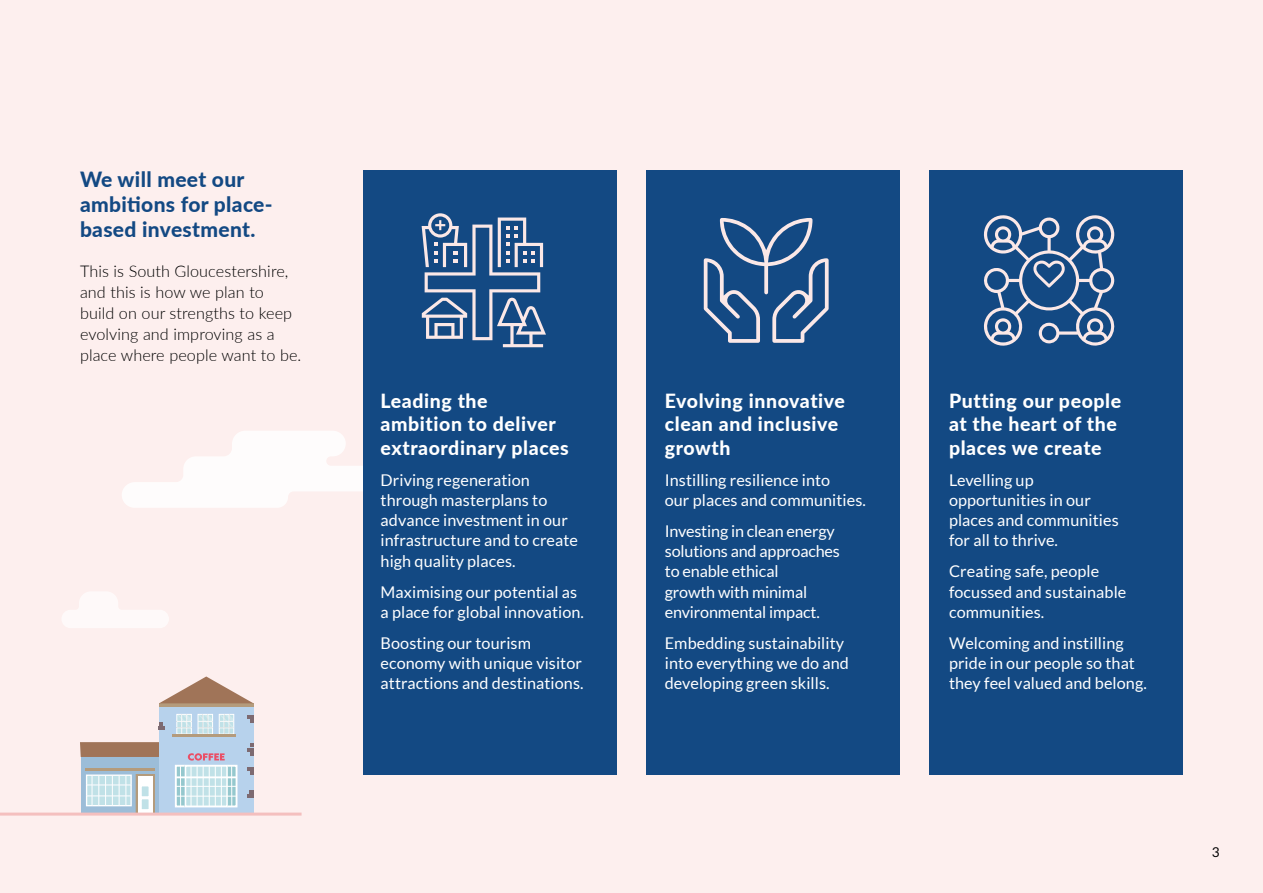
<style>
.page{position:relative;width:1263px;height:893px;background:#fde9e8}
.page>*{position:absolute;margin:0;border:0;box-sizing:border-box;transform-origin:0 0}
.Heading_2{font:800 21px/25.2px "Lato";letter-spacing:.015em;color:#134983}
.Blue_box_header{font:800 19.5px/23.4px "Lato";letter-spacing:.03em;color:#fff}
.Blue_box_copy{font:16.2px/20.2px "Lato";letter-spacing:.005em;color:#fff}
.Body{font:300 16.2px/21px "Lato";letter-spacing:.005em;color:#000}
.t1{font:13.5px "Lato";color:#000}
</style>
<div class="page">
<svg style="left:122px;top:431px;width:242px;height:77px"></svg>
<svg style="left:61px;top:591px;width:108px;height:37px"></svg>
<div style="left:81px;top:757px;width:79px;height:56px;background:#9cbdd8"></div>
<svg style="left:88px;top:776px;width:42px;height:28px"></svg>
<div style="left:86px;top:774px;width:46px;height:32px;border:1px solid #fff"></div>
<div style="left:136px;top:774px;width:19px;height:41px;border:2px solid #b49b7c"></div>
<hr style="left:85px;top:768px;width:70px;height:3px;background:#b49b7c">
<div style="left:138px;top:776px;width:14px;height:37px;background:#fff"></div>
<svg style="left:80px;top:742px;width:79px;height:15px"></svg>
<hr style="left:87px;top:785px;width:44px;height:1px;background:#fff">
<hr style="left:87px;top:796px;width:44px;height:1px;background:#fff">
<div style="left:141px;top:785px;width:9px;height:12px;background:#c0e1e7"></div>
<div style="left:139px;top:784px;width:12px;height:15px;border:2px solid #fff"></div>
<div style="left:141px;top:798px;width:9px;height:12px;background:#c0e1e7"></div>
<div style="left:139px;top:797px;width:12px;height:14px;border:2px solid #fff"></div>
<hr style="left:92px;top:775px;width:1px;height:31px;background:#fff">
<hr style="left:99px;top:775px;width:1px;height:31px;background:#fff">
<hr style="left:105px;top:775px;width:1px;height:31px;background:#fff">
<hr style="left:112px;top:775px;width:1px;height:31px;background:#fff">
<hr style="left:119px;top:775px;width:1px;height:31px;background:#fff">
<hr style="left:126px;top:775px;width:1px;height:31px;background:#fff">
<div style="left:159px;top:703px;width:95px;height:110px;background:#b7d2ec"></div>
<svg style="left:187px;top:768px;width:38px;height:36px"></svg>
<div style="left:184px;top:765px;width:44px;height:42px;border:2px solid #fff"></div>
<svg style="left:176px;top:714px;width:16px;height:20px"></svg>
<svg style="left:198px;top:714px;width:15px;height:20px"></svg>
<svg style="left:219px;top:714px;width:15px;height:20px"></svg>
<hr style="left:172px;top:734px;width:64px;height:3px;background:#b49b7c">
<svg style="left:188px;top:753px;width:37px;height:8px"></svg>
<svg style="left:227px;top:765px;width:10px;height:42px"></svg>
<div style="left:175px;top:765px;width:10px;height:42px;background:#95c8ce;border:2px solid #fff"></div>
<hr style="left:176px;top:776px;width:60px;height:2px;background:#fff">
<hr style="left:191px;top:766px;width:1px;height:40px;background:#fff">
<hr style="left:197px;top:766px;width:1px;height:40px;background:#fff">
<hr style="left:203px;top:766px;width:1px;height:40px;background:#fff">
<hr style="left:209px;top:766px;width:1px;height:40px;background:#fff">
<hr style="left:215px;top:766px;width:1px;height:40px;background:#fff">
<hr style="left:221px;top:766px;width:1px;height:40px;background:#fff">
<hr style="left:176px;top:786px;width:61px;height:1px;background:#fff">
<hr style="left:176px;top:796px;width:60px;height:1px;background:#fff">
<hr style="left:231px;top:766px;width:1px;height:40px;background:#fff">
<hr style="left:180px;top:766px;width:1px;height:40px;background:#fff">
<svg style="left:159px;top:703px;width:95px;height:4px"></svg>
<svg style="left:160px;top:676px;width:93px;height:27px"></svg>
<svg style="left:248px;top:767px;width:6px;height:8px"></svg>
<svg style="left:248px;top:790px;width:6px;height:8px"></svg>
<svg style="left:248px;top:715px;width:6px;height:8px"></svg>
<svg style="left:248px;top:744px;width:6px;height:11px"></svg>
<svg style="left:159px;top:722px;width:6px;height:8px"></svg>
<hr style="left:0;top:813px;width:302px;height:3px;background:#f4bfbe">
<div style="left:929px;top:170px;width:253px;height:605px;background:#134983"></div>
<div style="left:646px;top:170px;width:253px;height:605px;background:#134983"></div>
<div style="left:364px;top:170px;width:253px;height:605px;background:#134983"></div>
<svg style="left:703px;top:218px;width:126px;height:125px"></svg>
<svg style="left:983px;top:215px;width:132px;height:131px"></svg>
<svg style="left:422px;top:213px;width:124px;height:134px"></svg>
<h2 class="Heading_2" style="left:80px;top:166px;width:194px">We will meet our ambitions for place&shy;based investment.</h2>
<p class="Body" style="left:80px;top:261px;width:223px">This is South Gloucestershire, and this is how we plan to build on our strengths to keep evolving and improving as a place where people want to be.</p>
<p class="Blue_box_header" style="left:381px;top:388px;width:190px">Leading the ambition to deliver extraordinary places</p>
<p class="Blue_box_copy" style="left:381px;top:470px;width:199px">Driving regeneration through masterplans to advance investment in our infrastructure and to create high quality places.</p>
<p class="Blue_box_copy" style="left:381px;top:581px;width:205px">Maximising our potential as a place for global innovation.</p>
<p class="Blue_box_copy" style="left:381px;top:633px;width:204px">Boosting our tourism economy with unique visitor attractions and destinations.</p>
<p class="Blue_box_header" style="left:665px;top:388px;width:182px">Evolving innovative clean and inclusive growth</p>
<p class="Blue_box_copy" style="left:665px;top:470px;width:203px">Instilling resilience into<br>our places and communities.</p>
<p class="Blue_box_copy" style="left:665px;top:521px;width:177px">Investing in clean energy solutions and approaches to enable ethical<br>growth with minimal environmental impact.</p>
<p class="Blue_box_copy" style="left:665px;top:633px;width:186px">Embedding sustainability into everything we do and developing green skills.</p>
<p class="Blue_box_header" style="left:949px;top:388px;width:174px">Putting our people at the heart of the places we create</p>
<p class="Blue_box_copy" style="left:949px;top:470px;width:171px">Levelling up opportunities in our places and communities for all to thrive.</p>
<p class="Blue_box_copy" style="left:949px;top:561px;width:179px">Creating safe, people focussed and sustainable communities.</p>
<p class="Blue_box_copy" style="left:949px;top:633px;width:199px">Welcoming and instilling pride in our people so that they feel valued and belong.</p>
<p class="t1" style="left:1212px;top:845px;width:9px">3</p>
</div>
